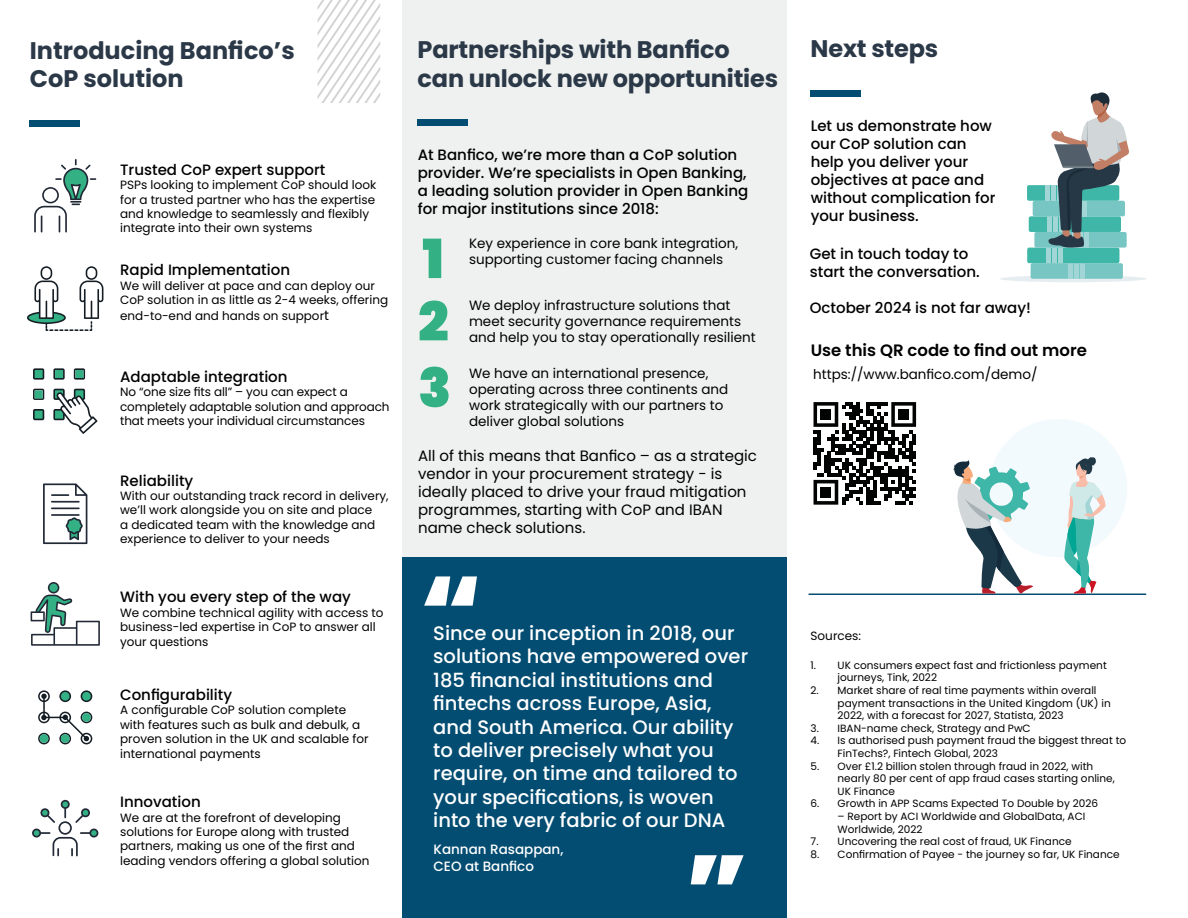
<style>
.page{position:relative;width:1188px;height:918px;background:#fff}
.page>*{position:absolute;margin:0;border:0;box-sizing:border-box;transform-origin:0 0}
.t1{font:900 99px "Poppins";color:#fff}
.t2{font:900 54px/62.8px "Poppins";color:#33b084}
.t3{font:700 24px/28.8px "Poppins";letter-spacing:-.01em;color:#2b3847}
.t4{font:500 19.5px/23.4px "Poppins";color:#fff}
.t5{font:600 16.5px "Poppins";color:#000}
.t6{font:500 15px/18px "Poppins";color:#000}
.t7{font:15px/18px "Poppins";color:#000}
.t8{font:13.5px/16.2px "Poppins";color:#000}
.t9{font:500 13.5px/16.2px "Poppins";color:#fff}
.t10{font:12px/14.4px "Poppins";color:#000}
.t11{font:10.5px/12.6px "Poppins";color:#000}
.s1{font-size:13.5px}
</style>
<div class="page">
<div style="left:402px;top:0;width:384px;height:918px;background:#eef1ef"></div>
<div style="left:402px;top:557px;width:384px;height:361px;background:#034d72"></div>
<div style="left:30px;top:120px;width:50px;height:7px;background:#034d72"></div>
<svg style="left:27px;top:266px;width:76px;height:65px"></svg>
<svg style="left:33px;top:368px;width:11px;height:12px"></svg>
<svg style="left:74px;top:368px;width:11px;height:12px"></svg>
<svg style="left:53px;top:368px;width:12px;height:12px"></svg>
<svg style="left:33px;top:389px;width:11px;height:11px"></svg>
<svg style="left:33px;top:409px;width:11px;height:11px"></svg>
<div style="left:35px;top:370px;width:8px;height:8px;background:#33b084"></div>
<div style="left:55px;top:370px;width:8px;height:8px;background:#33b084"></div>
<div style="left:75px;top:370px;width:8px;height:8px;background:#33b084"></div>
<div style="left:35px;top:390px;width:8px;height:8px;background:#33b084"></div>
<div style="left:35px;top:411px;width:8px;height:8px;background:#33b084"></div>
<svg style="left:53px;top:389px;width:44px;height:45px"></svg>
<svg style="left:43px;top:483px;width:44px;height:61px"></svg>
<svg style="left:48px;top:582px;width:11px;height:12px"></svg>
<div style="left:49px;top:584px;width:9px;height:8px;background:#33b084;border-radius:50%"></div>
<svg style="left:31px;top:595px;width:69px;height:51px"></svg>
<svg style="left:38px;top:690px;width:54px;height:54px"></svg>
<div style="left:82px;top:692px;width:9px;height:9px;background:#33b084;border-radius:50%"></div>
<div style="left:61px;top:692px;width:9px;height:9px;background:#33b084;border-radius:50%"></div>
<div style="left:82px;top:713px;width:9px;height:9px;background:#33b084;border-radius:50%"></div>
<div style="left:61px;top:734px;width:9px;height:9px;background:#33b084;border-radius:50%"></div>
<div style="left:40px;top:734px;width:8px;height:9px;background:#33b084;border-radius:50%"></div>
<svg style="left:32px;top:800px;width:66px;height:56px"></svg>
<svg style="left:318px;top:0;width:62px;height:103px"></svg>
<svg style="left:34px;top:159px;width:62px;height:74px"></svg>
<div style="left:989px;top:419px;width:138px;height:138px;background:#f3fafe;border-radius:50%"></div>
<div style="left:999px;top:275px;width:148px;height:7px;background:#e6edf1;border-radius:50%"></div>
<div style="left:811px;top:90px;width:50px;height:7px;background:#034d72"></div>
<div style="left:1031px;top:263px;width:92px;height:16px;background:#78c6c4;border-radius:2px"></div>
<hr style="left:1075px;top:263px;width:4px;height:16px;background:#a1d5d6">
<hr style="left:1069px;top:263px;width:4px;height:16px;background:#a1d5d6">
<hr style="left:1081px;top:263px;width:4px;height:16px;background:#a1d5d6">
<div style="left:1027px;top:248px;width:92px;height:15px;background:#3eb6a8;border-radius:2px"></div>
<hr style="left:1052px;top:248px;width:4px;height:15px;background:#a1d5d6">
<hr style="left:1046px;top:248px;width:4px;height:15px;background:#a1d5d6">
<hr style="left:1058px;top:248px;width:4px;height:15px;background:#a1d5d6">
<div style="left:1034px;top:232px;width:93px;height:16px;background:#78c6c4;border-radius:2px"></div>
<div style="left:1029px;top:216px;width:92px;height:16px;background:#3eb6a8;border-radius:2px"></div>
<div style="left:1033px;top:201px;width:92px;height:15px;background:#78c6c4;border-radius:2px"></div>
<div style="left:1027px;top:185px;width:92px;height:16px;background:#3eb6a8;border-radius:2px"></div>
<hr style="left:1046px;top:185px;width:4px;height:16px;background:#a1d5d6">
<svg style="left:1047px;top:92px;width:82px;height:157px"></svg>
<hr style="left:809px;top:594px;width:337px;height:1px;background:#034d72">
<svg style="left:813px;top:402px;width:103px;height:103px"></svg>
<div style="left:821px;top:487px;width:10px;height:11px;background:#010202"></div>
<svg style="left:950px;top:460px;width:83px;height:134px"></svg>
<svg style="left:1064px;top:457px;width:42px;height:137px"></svg>
<div style="left:418px;top:119px;width:50px;height:7px;background:#034d72"></div>
<h3 class="t3" style="left:30px;top:36px;width:266px">Introducing Banfico’s<br>CoP solution</h3>
<p class="t6" style="left:120px;top:161px;width:207px">Trusted CoP expert support</p>
<p class="t10" style="left:120px;top:178px;width:258px">PSPs looking to implement CoP should look for a trusted partner who has the expertise and knowledge to seamlessly and flexibly integrate into their own systems</p>
<p class="t6" style="left:120px;top:261px;width:171px">Rapid Implementation</p>
<p class="t10" style="left:120px;top:278px;width:270px">We will deliver at pace and can deploy our<br>CoP solution in as little as 2-4 weeks, offering</p>
<p class="t10" style="left:120px;top:309px;width:210px">end-to-end and hands on suppor<span class="s1">t</span></p>
<p class="t6" style="left:120px;top:368px;width:169px">Adaptable integration</p>
<p class="t10" style="left:120px;top:385px;width:271px">No “one size fits all” – you can expect a completely adaptable solution and approach that meets your individual circumstances</p>
<p class="t6" style="left:120px;top:471px;width:75px">Reliability</p>
<p class="t10" style="left:120px;top:489px;width:270px">With our outstanding track record in delivery, we’ll work alongside you on site and place<br>a dedicated team with the knowledge and experience to deliver to your needs</p>
<p class="t6" style="left:120px;top:588px;width:232px">With you every step of the way</p>
<p class="t10" style="left:120px;top:606px;width:265px">We combine technical agility with access to business-led expertise in CoP to answer all your questions</p>
<p class="t6" style="left:120px;top:686px;width:114px">Configurability</p>
<p class="t10" style="left:120px;top:703px;width:250px">A configurable CoP solution complete with features such as bulk and debulk, a proven solution in the UK and scalable for international payments</p>
<p class="t6" style="left:120px;top:793px;width:82px">Innovation</p>
<p class="t10" style="left:120px;top:810px;width:251px">We are at the forefront of developing solutions for Europe along with trusted partners, making us one of the first and leading vendors offering a global solution</p>
<h3 class="t3" style="left:418px;top:35px;width:362px">Partnerships with Banfico can unlock new opportunities</h3>
<p class="t6" style="left:418px;top:146px;width:332px">At Banfico, we’re more than a CoP solution provider. We’re specialists in Open Banking, a leading solution provider in Open Banking for major institutions since 2018:</p>
<h2 class="t2" style="left:418px;top:228px;width:32px">1<br>2</h2>
<p class="t8" style="left:469px;top:235px;width:271px">Key experience in core bank integration, supporting customer facing channels</p>
<p class="t8" style="left:469px;top:297px;width:288px">We deploy infrastructure solutions that meet security governance requirements and help you to stay operationally resilient</p>
<h2 class="t2" style="left:418px;top:357px;width:35px">3</h2>
<p class="t8" style="left:469px;top:365px;width:261px">We have an international presence, operating across three continents and work strategically with our partners to deliver global solutions</p>
<p class="t7" style="left:418px;top:447px;width:340px">All of this means that Banfico – as a strategic vendor in your procurement strategy - is ideally placed to drive your fraud mitigation programmes, starting with CoP and IBAN name check solutions.</p>
<h1 class="t1" style="left:419px;top:554px;width:66px">“</h1>
<p class="t4" style="left:433px;top:622px;width:316px">Since our inception in 2018, our solutions have empowered over<br>185 financial institutions and fintechs across Europe, Asia, and South America. Our ability to deliver precisely what you require, on time and tailored to your specifications, is woven into the very fabric of our DNA</p>
<p class="t9" style="left:433px;top:842px;width:131px">Kannan Rasappan,<br>CEO at Banfico</p>
<h1 class="t1" style="left:684px;top:833px;width:66px">”</h1>
<h3 class="t3" style="left:811px;top:35px;width:129px">Next steps</h3>
<p class="t6" style="left:811px;top:117px;width:186px">Let us demonstrate how our CoP solution can help you deliver your objectives at pace and without complication for your business.</p>
<p class="t6" style="left:810px;top:245px;width:172px">Get in touch today to start the conversation.</p>
<p class="t6" style="left:810px;top:299px;width:223px">October 2024 is not far away!</p>
<h3 class="t5" style="left:811px;top:341px;width:278px">Use this QR code to find out more</h3>
<p class="t8" style="left:813px;top:367px;width:226px">https://www.banfico.com/demo/</p>
<p class="t10" style="left:811px;top:629px;width:52px">Sources:</p>
<p class="t11" style="left:838px;top:659px;width:271px;text-indent:-27px">1. UK consumers expect fast and frictionless payment journeys, Tink, 2022</p>
<p class="t11" style="left:838px;top:684px;width:275px;text-indent:-27px">2. Market share of real time payments within overall payment transactions in the United Kingdom (UK) in<br>2022, with a forecast for 2027, Statista, 2023</p>
<p class="t11" style="left:811px;top:722px;width:222px">3. IBAN-name check, Strategy and PwC</p>
<p class="t11" style="left:838px;top:735px;width:290px;text-indent:-27px">4. Is authorised push payment fraud the biggest threat to<br>FinTechs?, Fintech Global, 2023</p>
<p class="t11" style="left:838px;top:760px;width:279px;text-indent:-27px">5. Over £1.2 billion stolen through fraud in 2022, with nearly 80 per cent of app fraud cases starting online,<br>UK Finance</p>
<p class="t11" style="left:811px;top:798px;width:289px">6. Growth in APP Scams Expected To Double by 2026</p>
<p class="t11" style="left:838px;top:810px;width:249px">– Report by ACI Worldwide and GlobalData, ACI<br>Worldwide, 2022</p>
<p class="t11" style="left:811px;top:835px;width:263px">7. Uncovering the real cost of fraud, UK Finance</p>
<p class="t11" style="left:811px;top:848px;width:311px">8. Confirmation of Payee - the journey so far, UK Finance</p>
</div>
